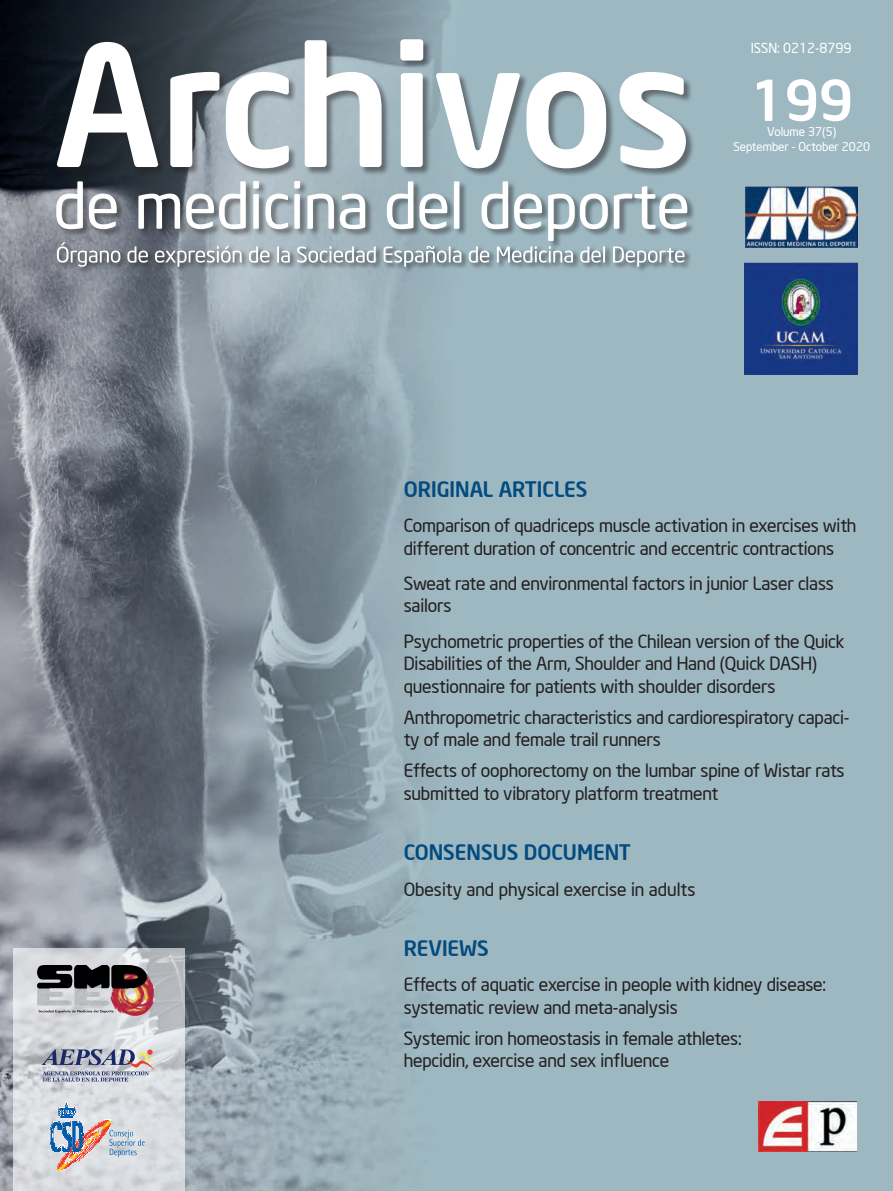
<style>
.page{position:relative;width:893px;height:1191px;background:#fff}
.page>*{position:absolute;margin:0;border:0;box-sizing:border-box;transform-origin:0 0}
.t1{font:500 55.5px "Neo Sans Intel";color:#fff}
.t2{font:500 21px "Neo Sans Intel";color:#034b7f}
.t3{font:18px/22.5px "Neo Sans Intel";letter-spacing:-.01em;color:#231f20}
.t4{font:13.65px "Neo Sans Intel";color:#fff}
.t5{font:12px/15px "Neo Sans Intel";color:#fff;text-align:center}
</style>
<div class="page">
<img style="left:0;top:0;width:893px;height:1191px">
<svg style="left:13px;top:948px;width:172px;height:243px;background:#d4d7db"></svg>
<div style="left:57px;top:39px;width:638px;height:138px;background:#231f20;opacity:.5"></div>
<svg style="left:57px;top:39px;width:629px;height:129px"></svg>
<div style="left:56px;top:180px;width:640px;height:70px;background:#231f20;opacity:.5"></div>
<div style="left:55px;top:240px;width:637px;height:34px;background:#231f20;opacity:.77"></div>
<svg style="left:56px;top:181px;width:631px;height:86px"></svg>
<img style="left:745px;top:186px;width:112px;height:62px">
<img style="left:744px;top:262px;width:113px;height:113px">
<svg style="left:51px;top:1103px;width:94px;height:68px;background:#c2c1c9"></svg>
<svg style="left:41px;top:1049px;width:113px;height:32px;background:#a6a7b6"></svg>
<img style="left:37px;top:965px;width:117px;height:50px">
<img style="left:758px;top:1101px;width:98px;height:50px">
<p class="t4" style="left:750px;top:40px;width:102px">ISSN: 0212-8799</p>
<p class="t1" style="left:750px;top:65px;width:104px">199</p>
<p class="t5" style="left:733px;top:124px;width:138px">Volume 37(5)<br>September - October 2020</p>
<p class="t2" style="left:404px;top:476px;width:185px">ORIGINAL ARTICLES</p>
<p class="t3" style="left:404px;top:514px;width:454px">Comparison of quadriceps muscle activation in exercises with different duration of concentric and eccentric contractions</p>
<p class="t3" style="left:404px;top:572px;width:432px">Sweat rate and environmental factors in junior Laser class sailors</p>
<p class="t3" style="left:404px;top:629px;width:442px">Psychometric properties of the Chilean version of the Quick<br>Disabilities of the Arm, Shoulder and Hand (Quick DASH) questionnaire for patients with shoulder disorders</p>
<p class="t3" style="left:404px;top:705px;width:447px">Anthropometric characteristics and cardiorespiratory capaci&shy;ty of male and female trail runners</p>
<p class="t3" style="left:404px;top:759px;width:442px">Effects of oophorectomy on the lumbar spine of Wistar rats submitted to vibratory platform treatment</p>
<p class="t2" style="left:404px;top:839px;width:229px">CONSENSUS DOCUMENT</p>
<p class="t3" style="left:404px;top:877px;width:293px">Obesity and physical exercise in adults</p>
<p class="t2" style="left:404px;top:935px;width:86px">REVIEWS</p>
<p class="t3" style="left:404px;top:973px;width:424px">Effects of aquatic exercise in people with kidney disease: systematic review and meta-analysis</p>
<p class="t3" style="left:404px;top:1026px;width:339px">Systemic iron homeostasis in female athletes: hepcidin, exercise and sex influence</p>
</div>
